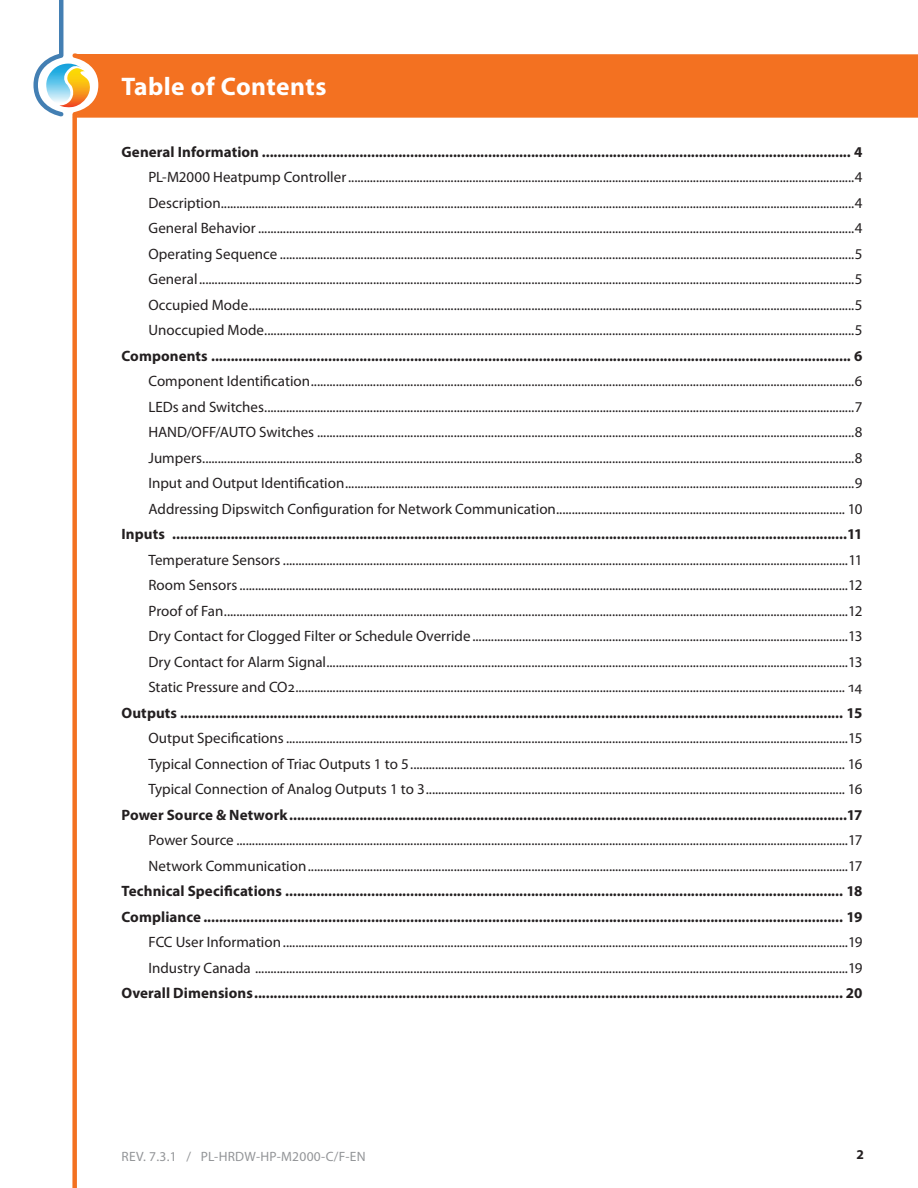
<style>
.page{position:relative;width:918px;height:1188px;background:#fff}
.page>*{position:absolute;margin:0;border:0;box-sizing:border-box;transform-origin:0 0}
.t1{font:700 25.5px "Myriad Pro";letter-spacing:.015em;color:#fff}
.t2{font:15px/25.5px "Myriad Pro";color:#231f20;text-align:justify}
.t3{font:700 15px/25.5px "Myriad Pro";letter-spacing:.005em;color:#231f20}
.t4{font:13.5px "Myriad Pro";letter-spacing:.02em;color:#939598}
.t5{font:700 13.5px "Myriad Pro";color:#231f20}
</style>
<div class="page">
<svg style="left:33px;top:0;width:44px;height:1188px"></svg>
<div style="left:72px;top:54px;width:846px;height:64px;background:#f37121"></div>
<h1 class="t1" style="left:122px;top:70px;width:206px">Table of Contents</h1>
<p class="t3" style="left:122px;top:139px;width:742px">General Information ....................................................................................................................................................... 4</p>
<p class="t2" style="left:148px;top:164px;width:716px">PL-M2000 Heatpump Controller...................................................................................................................................................................4<br>Description............................................................................................................................................................................................................4<br>General Behavior ................................................................................................................................................................................................4<br>Operating Sequence .........................................................................................................................................................................................5<br>General...................................................................................................................................................................................................................5<br>Occupied Mode...................................................................................................................................................................................................5<br>Unoccupied Mode..............................................................................................................................................................................................5</p>
<p class="t3" style="left:121px;top:343px;width:743px">Components .................................................................................................................................................................... 6</p>
<p class="t2" style="left:148px;top:368px;width:716px">Component Identification...............................................................................................................................................................................6<br>LEDs and Switches..............................................................................................................................................................................................7<br>HAND/OFF/AUTO Switches .............................................................................................................................................................................8<br>Jumpers..................................................................................................................................................................................................................8<br>Input and Output Identification....................................................................................................................................................................9<br>Addressing Dipswitch Configuration for Network Communication............................................................................................. 10</p>
<p class="t3" style="left:122px;top:521px;width:743px">Inputs .............................................................................................................................................................................11</p>
<p class="t2" style="left:149px;top:547px;width:716px">Temperature Sensors ......................................................................................................................................................................................11<br>Room Sensors....................................................................................................................................................................................................12<br>Proof of Fan.........................................................................................................................................................................................................12<br>Dry Contact for Clogged Filter or Schedule Override.........................................................................................................................13<br>Dry Contact for Alarm Signal........................................................................................................................................................................13<br>Static Pressure and CO2................................................................................................................................................................................. 14</p>
<p class="t3" style="left:122px;top:700px;width:743px">Outputs .......................................................................................................................................................................... 15</p>
<p class="t2" style="left:149px;top:725px;width:716px">Output Specifications .....................................................................................................................................................................................15<br>Typical Connection of Triac Outputs 1 to 5............................................................................................................................................ 16<br>Typical Connection of Analog Outputs 1 to 3....................................................................................................................................... 16</p>
<p class="t3" style="left:122px;top:802px;width:742px">Power Source &amp; Network...............................................................................................................................................17</p>
<p class="t2" style="left:149px;top:827px;width:716px">Power Source .....................................................................................................................................................................................................17<br>Network Communication..............................................................................................................................................................................17</p>
<p class="t3" style="left:122px;top:878px;width:742px">Technical Specifications ............................................................................................................................................... 18<br>Compliance .................................................................................................................................................................... 19</p>
<p class="t2" style="left:149px;top:929px;width:716px">FCC User Information......................................................................................................................................................................................19<br>Industry Canada ...............................................................................................................................................................................................19</p>
<p class="t3" style="left:122px;top:980px;width:742px">Overall Dimensions....................................................................................................................................................... 20</p>
<p class="t4" style="left:122px;top:1148px;width:246px">REV. 7.3.1 / PL-HRDW-HP-M2000-C/F-EN</p>
<p class="t5" style="left:857px;top:1146px;width:9px">2</p>
</div>
